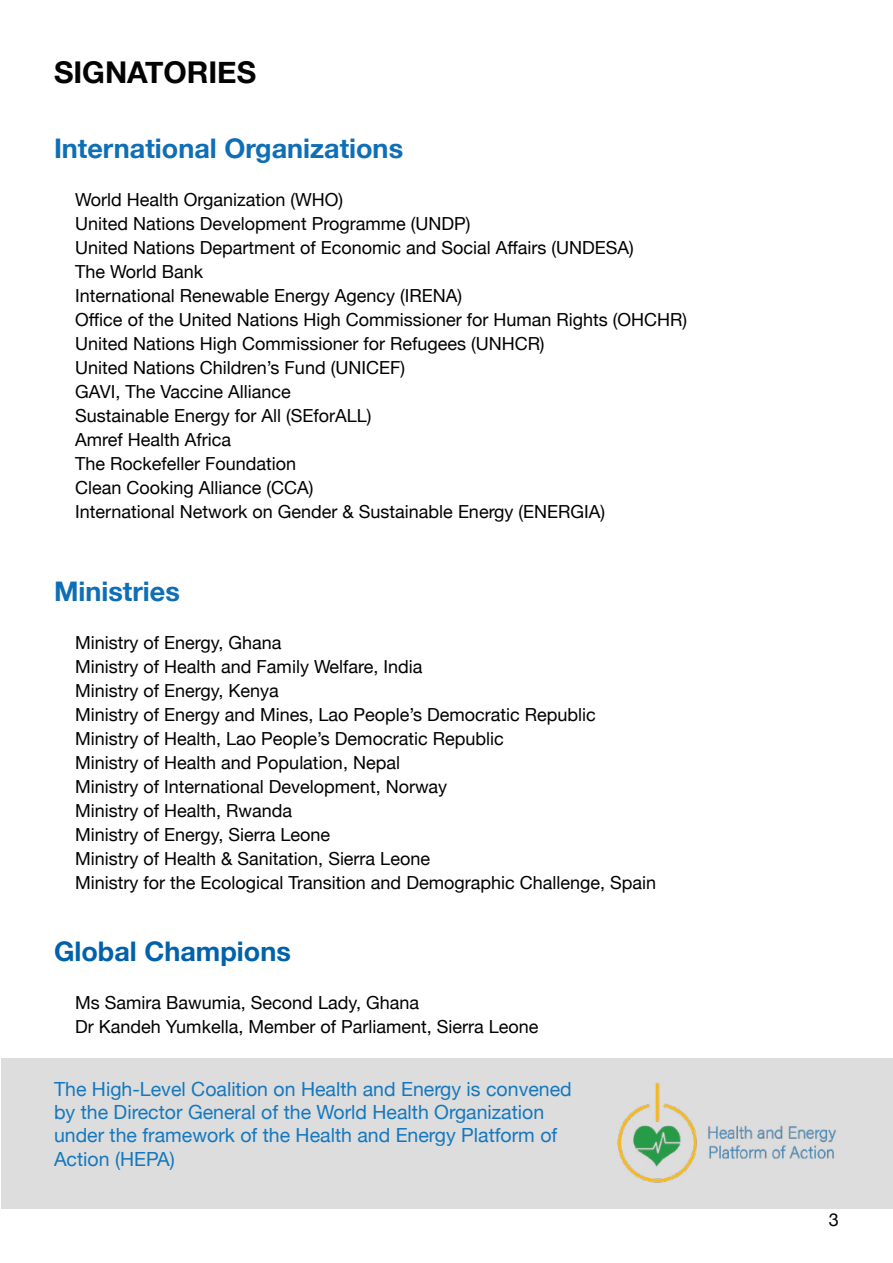
<style>
.page{position:relative;width:893px;height:1263px;background:#fff}
.page>*{position:absolute;margin:0;border:0;box-sizing:border-box;transform-origin:0 0}
.t1{font:700 30px "Helvetica Neue";color:#040304}
.t2{font:700 27px "Helvetica Neue";color:#0e6eb6}
.t3{font:700 27px "Helvetica Neue";color:#0161aa}
.t4{font:19.5px/23.4px "Helvetica Neue";color:#1478be}
.t5{font:18px/24px "Helvetica Neue";color:#000}
</style>
<div class="page">
<div style="left:1px;top:1058px;width:892px;height:151px;background:#ddd"></div>
<img style="left:617px;top:1082px;width:219px;height:101px">
<h1 class="t1" style="left:54px;top:49px;width:204px">SIGNATORIES</h1>
<h2 class="t2" style="left:54px;top:127px;width:351px">International Organizations</h2>
<p class="t5" style="left:75px;top:189px;width:613px">World Health Organization (WHO)<br>United Nations Development Programme (UNDP)<br>United Nations Department of Economic and Social Affairs (UNDESA)<br>The World Bank<br>International Renewable Energy Agency (IRENA)<br>Office of the United Nations High Commissioner for Human Rights (OHCHR)<br>United Nations High Commissioner for Refugees (UNHCR)<br>United Nations Children’s Fund (UNICEF)<br>GAVI, The Vaccine Alliance<br>Sustainable Energy for All (SEforALL)<br>Amref Health Africa<br>The Rockefeller Foundation<br>Clean Cooking Alliance (CCA)<br>International Network on Gender &amp; Sustainable Energy (ENERGIA)</p>
<h2 class="t2" style="left:54px;top:571px;width:127px">Ministries</h2>
<p class="t5" style="left:75px;top:632px;width:582px">Ministry of Energy, Ghana<br>Ministry of Health and Family Welfare, India<br>Ministry of Energy, Kenya<br>Ministry of Energy and Mines, Lao People’s Democratic Republic Ministry of Health, Lao People’s Democratic Republic<br>Ministry of Health and Population, Nepal<br>Ministry of International Development, Norway<br>Ministry of Health, Rwanda<br>Ministry of Energy, Sierra Leone<br>Ministry of Health &amp; Sanitation, Sierra Leone<br>Ministry for the Ecological Transition and Demographic Challenge, Spain</p>
<h2 class="t3" style="left:54px;top:930px;width:238px">Global Champions</h2>
<p class="t5" style="left:75px;top:992px;width:465px">Ms Samira Bawumia, Second Lady, Ghana<br>Dr Kandeh Yumkella, Member of Parliament, Sierra Leone</p>
<p class="t4" style="left:54px;top:1078px;width:519px">The High-Level Coalition on Health and Energy is convened by the Director General of the World Health Organization under the framework of the Health and Energy Platform of Action (HEPA)</p>
<p class="t5" style="left:829px;top:1209px;width:12px">3</p>
</div>
